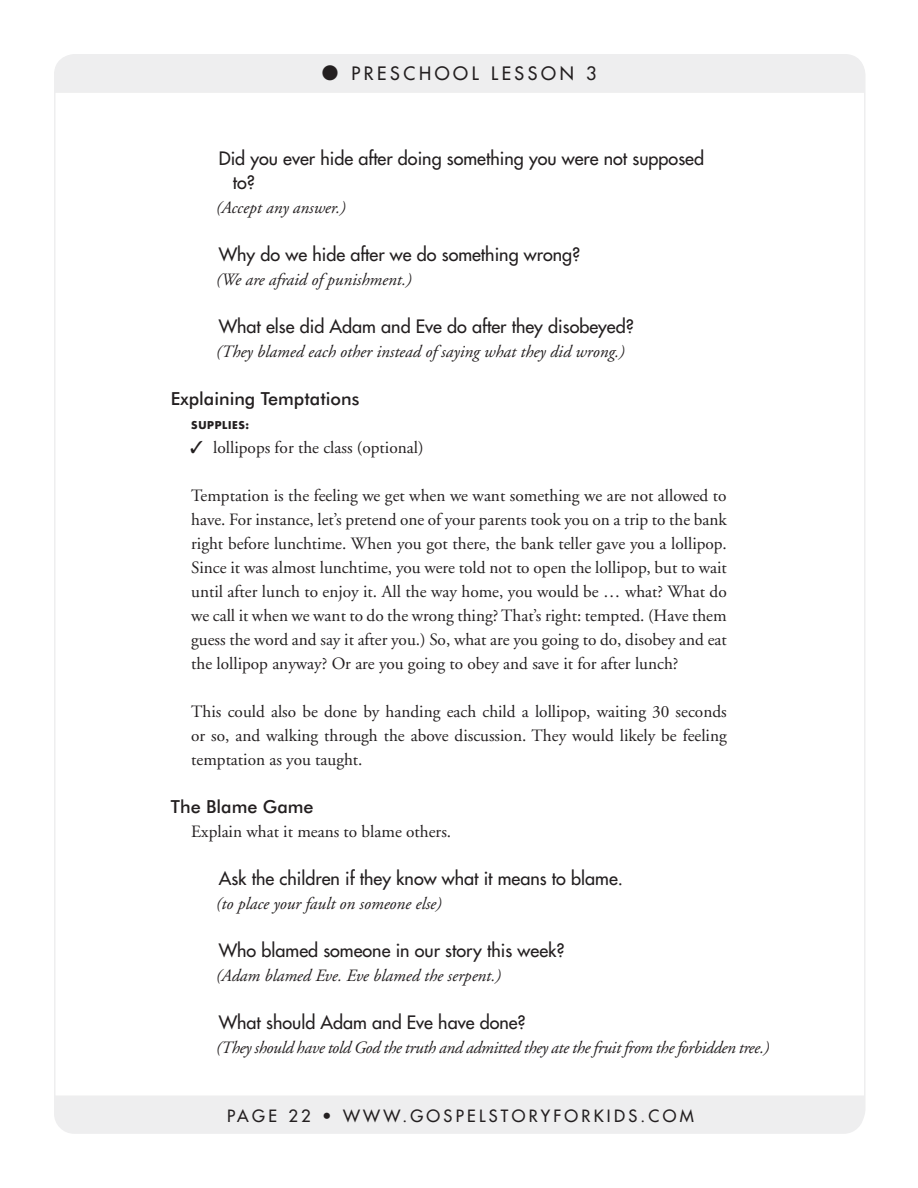
<style>
.page{position:relative;width:918px;height:1188px;background:#fff}
.page>*{position:absolute;margin:0;border:0;box-sizing:border-box;transform-origin:0 0}
.t1{font:18px/24px "Futura";color:#231f20}
.t2{font:500 18px "Futura BT";color:#231f20}
.t3{font:17.25px/24px "Adobe Garamond";color:#231f20;text-align:justify}
.t4{font:italic 17.25px "Adobe Garamond";color:#231f20}
.t5{font:italic 17.25px "Adobe Garamond";letter-spacing:-.02em;color:#231f20}
.t6{font:16.5px "Futura";letter-spacing:.2em;color:#231f20}
.t7{font:700 10.5px "Futura";letter-spacing:.06em;color:#231f20}
.s1{color:#fff}
</style>
<div class="page">
<div style="left:55px;top:55px;width:810px;height:38px;background:#eeeeef"></div>
<div style="left:54px;top:1095px;width:810px;height:39px;background:#eeeeef"></div>
<p class="t1" style="left:322px;top:62px;width:71px">● preschool</p>
<p class="t1" style="left:491px;top:62px;width:26px">Lesson</p>
<p class="t1" style="left:586px;top:62px;width:12px">3</p>
<p class="t1" style="left:233px;top:146px;width:473px;text-indent:-43px"><span class="s1">■</span> Did you ever hide after doing something you were not supposed to?</p>
<p class="t4" style="left:216px;top:198px;width:131px">(Accept any answer.)</p>
<p class="t1" style="left:190px;top:242px;width:392px"><span class="s1">■</span> Why do we hide after we do something wrong?</p>
<p class="t4" style="left:216px;top:270px;width:197px">(We are afraid of punishment.)</p>
<p class="t1" style="left:190px;top:314px;width:445px"><span class="s1">■</span> What else did Adam and Eve do after they disobeyed?</p>
<p class="t4" style="left:216px;top:342px;width:410px">(They blamed each other instead of saying what they did wrong.)</p>
<p class="t2" style="left:171px;top:387px;width:190px">Explaining Temptations</p>
<p class="t7" style="left:191px;top:418px;width:60px">SUPPLIES:</p>
<p class="t3" style="left:190px;top:436px;width:235px">✓ lollipops for the class (optional)</p>
<p class="t3" style="left:191px;top:484px;width:537px">Temptation is the feeling we get when we want something we are not allowed to have. For instance, let’s pretend one of your parents took you on a trip to the bank right before lunchtime. When you got there, the bank teller gave you a lollipop.<br>Since it was almost lunchtime, you were told not to open the lollipop, but to wait until after lunch to enjoy it. All the way home, you would be … what? What do we call it when we want to do the wrong thing? That’s right: tempted. (Have them guess the word and say it after you.) So, what are you going to do, disobey and eat the lollipop anyway? Or are you going to obey and save it for after lunch?</p>
<p class="t3" style="left:191px;top:700px;width:537px">This could also be done by handing each child a lollipop, waiting 30 seconds or so, and walking through the above discussion. They would likely be feeling temptation as you taught.</p>
<p class="t2" style="left:171px;top:795px;width:144px">The Blame Game</p>
<p class="t3" style="left:191px;top:820px;width:261px">Explain what it means to blame others.</p>
<p class="t1" style="left:190px;top:866px;width:434px"><span class="s1">■</span> Ask the children if they know what it means to blame.</p>
<p class="t4" style="left:216px;top:894px;width:227px">(to place your fault on someone else)</p>
<p class="t1" style="left:190px;top:938px;width:376px"><span class="s1">■</span> Who blamed someone in our story this week?</p>
<p class="t4" style="left:216px;top:966px;width:287px">(Adam blamed Eve. Eve blamed the serpent.)</p>
<p class="t1" style="left:190px;top:1010px;width:337px"><span class="s1">■</span> What should Adam and Eve have done?</p>
<p class="t5" style="left:216px;top:1038px;width:555px">(They should have told God the truth and admitted they ate the fruit from the forbidden tree.)</p>
<p class="t6" style="left:227px;top:1105px;width:468px">PAGE 22 • www.g ospe lstoryforkids.com</p>
</div>
